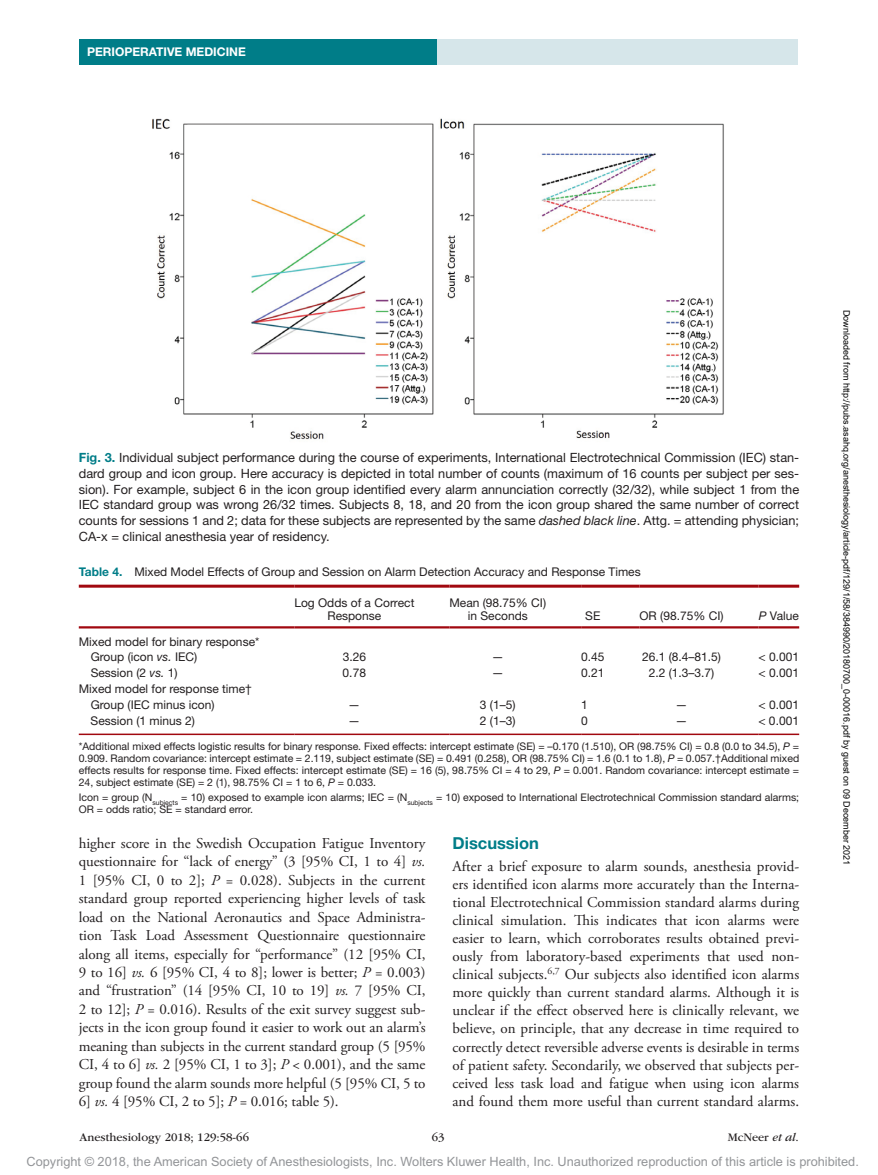
<style>
.page{position:relative;width:878px;height:1175px;background:#fff}
.page>*{position:absolute;margin:0;border:0;box-sizing:border-box;transform-origin:0 0}
.t1{font:700 16.5px "Helvetica Neue LT Std";color:#007d88}
.t2{font:15px/18.5px "Adobe Garamond Pro";letter-spacing:-.005em;color:#231f20;text-align:justify}
.t3{font:12.75px/15.8px "Helvetica Neue LT Std";color:#231f20;text-align:justify}
.t4{font:12.75px "Arial MT Std";color:#939598}
.t5{font:12px/13.5px "Helvetica Neue LT Std";color:#231f20;text-align:center}
.t6{font:12px "ITC Garamond Std";color:#231f20}
.t7{font:700 12px "Helvetica Neue LT Std";color:#fff}
.t8{font:10.5px/12px "Helvetica Neue LT Std";color:#231f20;text-align:justify}
.t9{font:9px "Arial";color:#000}
.s1{font-weight:700;color:#007d88}
.s2{font-style:italic}
</style>
<div class="page">
<div style="left:432px;top:39px;width:365px;height:26px;background:#d6e6ea"></div>
<div style="left:79px;top:39px;width:357px;height:25px;background:#007d88"></div>
<img style="left:152px;top:118px;width:572px;height:322px">
<hr style="left:79px;top:584px;width:215px;height:3px;background:#a1080f">
<hr style="left:294px;top:584px;width:155px;height:3px;background:#a1080f">
<hr style="left:449px;top:584px;width:132px;height:3px;background:#a1080f">
<hr style="left:581px;top:584px;width:58px;height:3px;background:#a1080f">
<hr style="left:639px;top:584px;width:119px;height:3px;background:#a1080f">
<hr style="left:758px;top:584px;width:41px;height:3px;background:#a1080f">
<hr style="left:79px;top:626px;width:215px;height:2px;background:#a1080f">
<hr style="left:294px;top:626px;width:155px;height:2px;background:#a1080f">
<hr style="left:449px;top:626px;width:132px;height:2px;background:#a1080f">
<hr style="left:581px;top:626px;width:58px;height:2px;background:#a1080f">
<hr style="left:639px;top:626px;width:119px;height:2px;background:#a1080f">
<hr style="left:758px;top:626px;width:41px;height:2px;background:#a1080f">
<hr style="left:79px;top:733px;width:215px;height:2px;background:#a1080f">
<hr style="left:294px;top:733px;width:155px;height:2px;background:#a1080f">
<hr style="left:449px;top:733px;width:132px;height:2px;background:#a1080f">
<hr style="left:581px;top:733px;width:58px;height:2px;background:#a1080f">
<hr style="left:639px;top:733px;width:119px;height:2px;background:#a1080f">
<hr style="left:758px;top:733px;width:41px;height:2px;background:#a1080f">
<p class="t7" style="left:87px;top:44px;width:160px">PERIOPERATIVE MEDICINE</p>
<p class="t3" style="left:79px;top:449px;width:722px"><span class="s1">Fig. 3.</span> Individual subject performance during the course of experiments, International Electrotechnical Commission (IEC) stan&shy;dard group and icon group. Here accuracy is depicted in total number of counts (maximum of 16 counts per subject per ses&shy;sion). For example, subject 6 in the icon group identified every alarm annunciation correctly (32/32), while subject 1 from the IEC standard group was wrong 26/32 times. Subjects 8, 18, and 20 from the icon group shared the same number of correct counts for sessions 1 and 2; data for these subjects are represented by the same <span class="s2">dashed black line</span>. Attg. = attending physician; CA-x = clinical anesthesia year of residency.</p>
<p class="t5" style="left:79px;top:565px;width:563px"><span class="s1">Table 4.</span> Mixed Model Effects of Group and Session on Alarm Detection Accuracy and Response Times</p>
<p class="t5" style="left:294px;top:595px;width:122px">Log Odds of a Correct<br>Response</p>
<p class="t5" style="left:449px;top:595px;width:98px">Mean (98.75% CI) in Seconds</p>
<p class="t5" style="left:585px;top:609px;width:17px">SE</p>
<p class="t5" style="left:639px;top:609px;width:86px">OR (98.75% CI)</p>
<p class="t5" style="left:758px;top:609px;width:42px"><span class="s2">P</span> Value</p>
<p class="t5" style="left:91px;top:634px;width:170px;line-height:14.5px;text-align:left;text-indent:-12px">Mixed model for binary response*<br>Group (icon <span class="s2">vs.</span> IEC)</p>
<p class="t5" style="left:342px;top:650px;width:25px">3.26</p>
<p class="t5" style="left:491px;top:650px;width:13px">—</p>
<p class="t5" style="left:581px;top:650px;width:25px">0.45</p>
<p class="t5" style="left:642px;top:650px;width:80px">26.1 (8.4–81.5)</p>
<p class="t5" style="left:758px;top:650px;width:42px">&lt; 0.001</p>
<p class="t5" style="left:91px;top:666px;width:88px">Session (2 <span class="s2">vs.</span> 1)</p>
<p class="t5" style="left:342px;top:666px;width:25px">0.78</p>
<p class="t5" style="left:491px;top:666px;width:13px">—</p>
<p class="t5" style="left:581px;top:666px;width:25px">0.21</p>
<p class="t5" style="left:648px;top:666px;width:67px">2.2 (1.3–3.7)</p>
<p class="t5" style="left:758px;top:666px;width:42px">&lt; 0.001</p>
<p class="t5" style="left:91px;top:680px;width:163px;line-height:16px;text-align:left;text-indent:-12px">Mixed model for response time†<br>Group (IEC minus icon)</p>
<p class="t5" style="left:348px;top:698px;width:13px">—</p>
<p class="t5" style="left:480px;top:698px;width:37px">3 (1–5)</p>
<p class="t5" style="left:581px;top:698px;width:8px">1</p>
<p class="t5" style="left:675px;top:698px;width:13px">—</p>
<p class="t5" style="left:758px;top:698px;width:42px">&lt; 0.001</p>
<p class="t5" style="left:91px;top:714px;width:106px">Session (1 minus 2)</p>
<p class="t5" style="left:348px;top:714px;width:13px">—</p>
<p class="t5" style="left:480px;top:714px;width:37px">2 (1–3)</p>
<p class="t5" style="left:581px;top:714px;width:8px">0</p>
<p class="t5" style="left:675px;top:714px;width:13px">—</p>
<p class="t5" style="left:758px;top:714px;width:42px">&lt; 0.001</p>
<p class="t8" style="left:79px;top:740px;width:722px">*Additional mixed effects logistic results for binary response. Fixed effects: intercept estimate (SE) = –0.170 (1.510), OR (98.75% CI) = 0.8 (0.0 to 34.5), <span class="s2">P</span> = 0.909. Random covariance: intercept estimate = 2.119, subject estimate (SE) = 0.491 (0.258), OR (98.75% CI) = 1.6 (0.1 to 1.8), <span class="s2">P</span> = 0.057.†Additional mixed effects results for response time. Fixed effects: intercept estimate (SE) = 16 (5), 98.75% CI = 4 to 29, <span class="s2">P</span> = 0.001. Random covariance: intercept estimate = 24, subject estimate (SE) = 2 (1), 98.75% CI = 1 to 6, <span class="s2">P</span> = 0.033.</p>
<p class="t8" style="left:79px;top:791px;width:722px">Icon = group (N<sub>subjects</sub> = 10) exposed to example icon alarms; IEC = (N<sub>subjects</sub> = 10) exposed to International Electrotechnical Commission standard alarms;<br>OR = odds ratio; SE = standard error.</p>
<p class="t2" style="left:79px;top:834px;width:348px">higher score in the Swedish Occupation Fatigue Inventory questionnaire for “lack of energy” (3 [95% CI, 1 to 4] <span class="s2">vs.<br></span>1 [95% CI, 0 to 2]; <span class="s2">P</span> = 0.028). Subjects in the current standard group reported experiencing higher levels of task load on the National Aeronautics and Space Administra&shy;tion Task Load Assessment Questionnaire questionnaire along all items, especially for “performance” (12 [95% CI, 9 to 16] <span class="s2">vs.</span> 6 [95% CI, 4 to 8]; lower is better; <span class="s2">P</span> = 0.003) and “frustration” (14 [95% CI, 10 to 19] <span class="s2">vs.</span> 7 [95% CI, 2 to 12]; <span class="s2">P</span> = 0.016). Results of the exit survey suggest sub&shy;jects in the icon group found it easier to work out an alarm’s meaning than subjects in the current standard group (5 [95% CI, 4 to 6] <span class="s2">vs.</span> 2 [95% CI, 1 to 3]; <span class="s2">P</span> &lt; 0.001), and the same group found the alarm sounds more helpful (5 [95% CI, 5 to 6] <span class="s2">vs.</span> 4 [95% CI, 2 to 5]; <span class="s2">P</span> = 0.016; table 5).</p>
<p class="t1" style="left:452px;top:832px;width:88px">Discussion</p>
<p class="t2" style="left:452px;top:858px;width:348px;line-height:18px">After a brief exposure to alarm sounds, anesthesia provid&shy;ers identified icon alarms more accurately than the Interna&shy;tional Electrotechnical Commission standard alarms during clinical simulation. This indicates that icon alarms were easier to learn, which corroborates results obtained previ&shy;ously from laboratory-based experiments that used non&shy;clinical subjects.<sup>6,7</sup> Our subjects also identified icon alarms more quickly than current standard alarms. Although it is unclear if the effect observed here is clinically relevant, we believe, on principle, that any decrease in time required to correctly detect reversible adverse events is desirable in terms of patient safety. Secondarily, we observed that subjects per&shy;ceived less task load and fatigue when using icon alarms and found them more useful than current standard alarms.</p>
<p class="t6" style="left:80px;top:1130px;width:171px">Anesthesiology 2018; 129:58-66</p>
<p class="t6" style="left:432px;top:1130px;width:14px">63</p>
<p class="t6" style="left:727px;top:1130px;width:73px">McNeer <span class="s2">et al</span>.</p>
<p class="t9" style="left:850px;top:309px;width:557px;rotate:90deg">Downloaded from http://pubs.asahq.org/anesthesiology/article-pdf/129/1/58/384990/20180700_0-00016.pdf by guest on 09 December 2021</p>
<p class="t4" style="left:27px;top:1154px;width:833px">Copyright © 2018, the American Society of Anesthesiologists, Inc. Wolters Kluwer Health, Inc. Unauthorized reproduction of this article is prohibited.</p>
</div>
